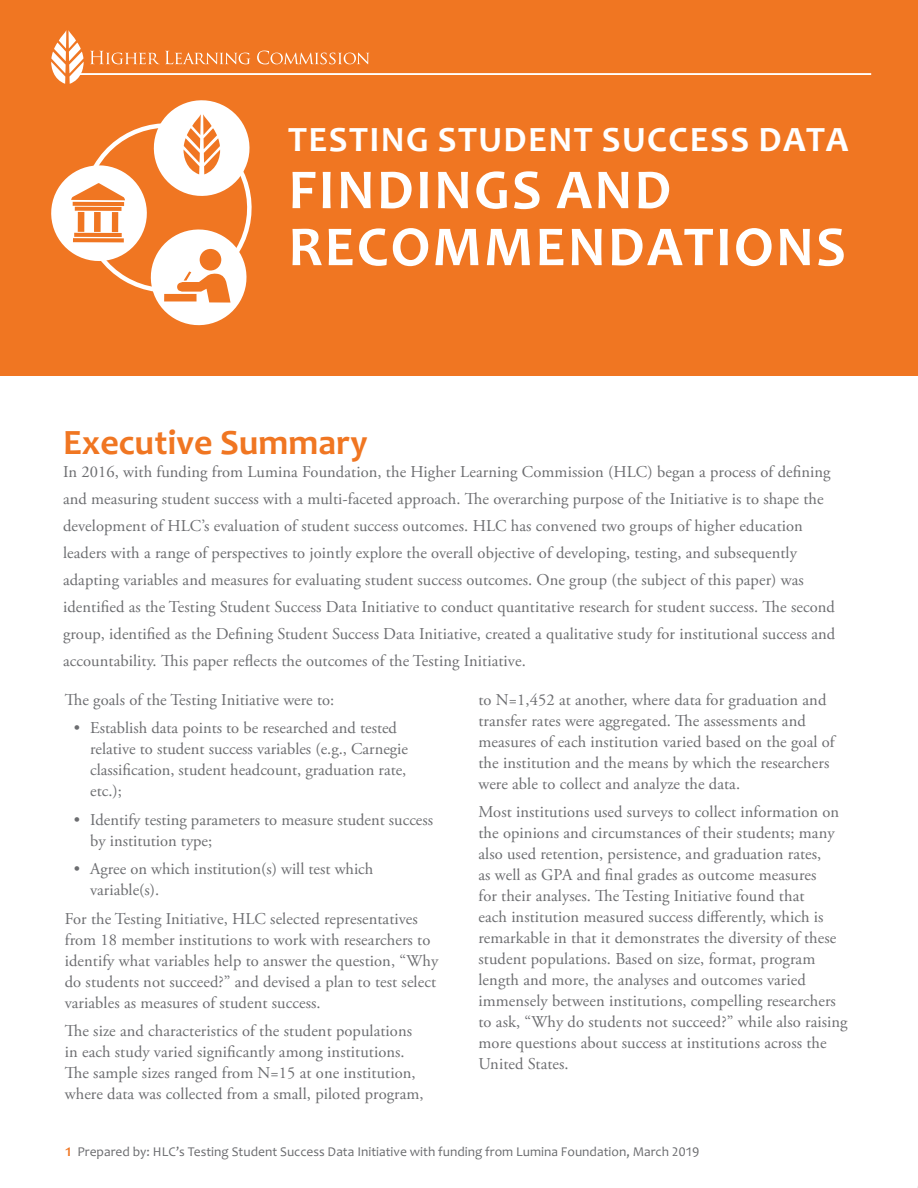
<style>
.page{position:relative;width:918px;height:1188px;background:#fff}
.page>*{position:absolute;margin:0;border:0;box-sizing:border-box;transform-origin:0 0}
.t1{font:700 57px/57px "Candara";letter-spacing:.04em;color:#fff}
.t2{font:700 36px "Candara";letter-spacing:.04em;color:#fff}
.H3_v2{font:700 36px "Candara";color:#f07622}
.Body{font:16.5px/21px "Adobe Garamond Pro";letter-spacing:.005em;color:#6c6d70}
.Intro_Paragraph{font:16.5px/27px "Adobe Garamond Pro";letter-spacing:.005em;color:#6c6d70}
.t3{font:13.5px "Candara";color:#6c6d70}
.s1{font-weight:700;color:#f07622}
</style>
<div class="page">
<div style="left:0;top:0;width:918px;height:376px;background:#f07622"></div>
<svg style="left:90px;top:51px;width:160px;height:13px"></svg>
<svg style="left:257px;top:51px;width:112px;height:13px"></svg>
<svg style="left:51px;top:30px;width:33px;height:54px"></svg>
<hr style="left:75px;top:73px;width:796px;height:2px;background:#fff">
<svg style="left:51px;top:100px;width:201px;height:226px"></svg>
<p class="t2" style="left:288px;top:117px;width:562px">TESTING STUDENT SUCCESS DATA</p>
<p class="t1" style="left:289px;top:160px;width:559px">FINDINGS AND<br>RECOMMENDATIONS</p>
<p class="H3_v2" style="left:63px;top:419px;width:306px">Executive Summary</p>
<p class="Intro_Paragraph" style="left:63px;top:459px;width:774px">In 2016, with funding from Lumina Foundation, the Higher Learning Commission (HLC) began a process of defining and measuring student success with a multi-faceted approach. The overarching purpose of the Initiative is to shape the development of HLC’s evaluation of student success outcomes. HLC has convened two groups of higher education leaders with a range of perspectives to jointly explore the overall objective of developing, testing, and subsequently adapting variables and measures for evaluating student success outcomes. One group (the subject of this paper) was identified as the Testing Student Success Data Initiative to conduct quantitative research for student success. The second group, identified as the Defining Student Success Data Initiative, created a qualitative study for institutional success and accountability. This paper reflects the outcomes of the Testing Initiative.</p>
<p class="Body" style="left:65px;top:690px;width:271px">The goals of the Testing Initiative were to:</p>
<p class="Intro_Paragraph" style="left:90px;top:718px;width:319px;line-height:21px;text-indent:-16px">• Establish data points to be researched and tested relative to student success variables (e.g., Carnegie classification, student headcount, graduation rate, etc.);</p>
<p class="Intro_Paragraph" style="left:90px;top:810px;width:344px;line-height:21px;text-indent:-16px">• Identify testing parameters to measure student success by institution type;</p>
<p class="Intro_Paragraph" style="left:90px;top:859px;width:285px;line-height:21px;text-indent:-16px">• Agree on which institution(s) will test which variable(s).</p>
<p class="Body" style="left:65px;top:909px;width:375px">For the Testing Initiative, HLC selected representatives from 18 member institutions to work with researchers to identify what variables help to answer the question, “Why do students not succeed?” and devised a plan to test select variables as measures of student success.</p>
<p class="Body" style="left:65px;top:1021px;width:360px">The size and characteristics of the student populations in each study varied significantly among institutions.<br>The sample sizes ranged from N=15 at one institution, where data was collected from a small, piloted program,</p>
<p class="Body" style="left:478px;top:690px;width:358px">to N=1,452 at another, where data for graduation and transfer rates were aggregated. The assessments and measures of each institution varied based on the goal of the institution and the means by which the researchers were able to collect and analyze the data.</p>
<p class="Body" style="left:478px;top:802px;width:371px">Most institutions used surveys to collect information on the opinions and circumstances of their students; many also used retention, persistence, and graduation rates,<br>as well as GPA and final grades as outcome measures<br>for their analyses. The Testing Initiative found that<br>each institution measured success differently, which is remarkable in that it demonstrates the diversity of these student populations. Based on size, format, program length and more, the analyses and outcomes varied immensely between institutions, compelling researchers to ask, “Why do students not succeed?” while also raising more questions about success at institutions across the United States.</p>
<p class="t3" style="left:65px;top:1143px;width:636px"><span class="s1">1</span> Prepared by: HLC’s Testing Student Success Data Initiative with funding from Lumina Foundation, March 2019</p>
</div>
